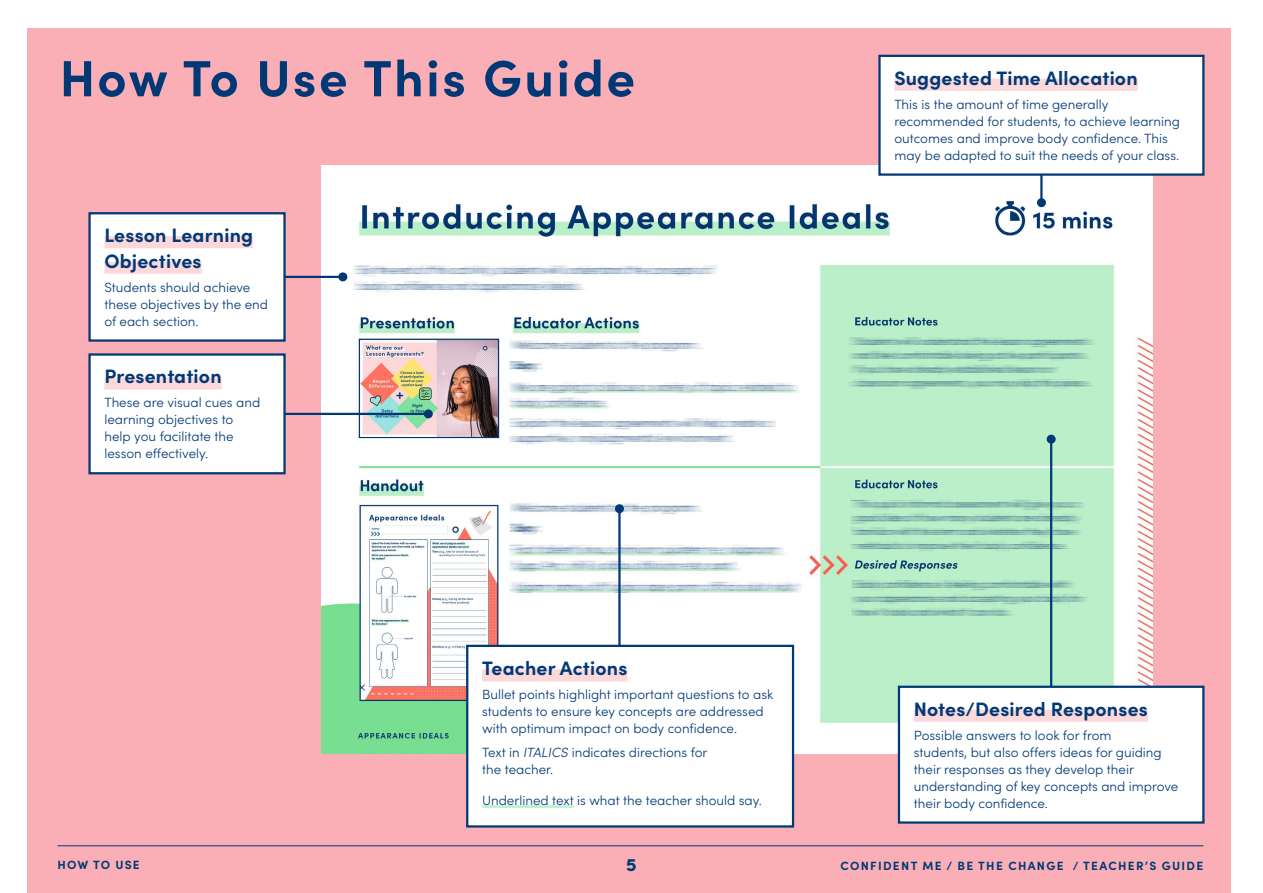
<style>
.page{position:relative;width:1263px;height:893px;background:#fff}
.page>*{position:absolute;margin:0;border:0;box-sizing:border-box;transform-origin:0 0}
.t1{font:700 51px "Sofia Pro";letter-spacing:.05em;color:#003976}
.t2{font:700 19.5px/25.5px "Sofia Pro";letter-spacing:.01em;color:#003976}
.t3{font:900 18px "Sofia Pro";color:#003976}
.t4{font:300 13.35px/17px "Sofia Pro";color:#003976}
.t5{font:700 12px "Sofia Pro";letter-spacing:.11em;color:#003976}
.s1{font-style:italic}
</style>
<div class="page">
<div style="left:28px;top:29px;width:1203px;height:864px;background:#faafb6"></div>
<img style="left:321px;top:165px;width:831px;height:589px">
<hr style="left:1040px;top:155px;width:2px;height:48px;background:#003976">
<div style="left:1037px;top:198px;width:9px;height:9px;background:#003976;border-radius:50%"></div>
<hr style="left:1050px;top:439px;width:2px;height:248px;background:#003976">
<div style="left:1047px;top:435px;width:9px;height:9px;background:#003976;border-radius:50%"></div>
<hr style="left:618px;top:509px;width:3px;height:138px;background:#003976">
<div style="left:615px;top:504px;width:9px;height:9px;background:#003976;border-radius:50%"></div>
<hr style="left:205px;top:276px;width:138px;height:2px;background:#003976">
<div style="left:338px;top:272px;width:9px;height:9px;background:#003976;border-radius:50%"></div>
<hr style="left:205px;top:413px;width:223px;height:2px;background:#003976">
<div style="left:424px;top:409px;width:9px;height:9px;background:#003976;border-radius:50%"></div>
<div style="left:90px;top:213px;width:194px;height:128px;background:#fff"></div>
<div style="left:104px;top:236px;width:149px;height:12px;background:#fdd8db"></div>
<div style="left:104px;top:262px;width:98px;height:12px;background:#fdd8db"></div>
<div style="left:88px;top:212px;width:198px;height:130px;border:2px solid #003976"></div>
<div style="left:90px;top:354px;width:194px;height:119px;background:#fff"></div>
<div style="left:104px;top:377px;width:118px;height:12px;background:#fdd8db"></div>
<div style="left:88px;top:353px;width:198px;height:121px;border:2px solid #003976"></div>
<div style="left:467px;top:646px;width:326px;height:180px;background:#fff"></div>
<div style="left:482px;top:669px;width:145px;height:12px;background:#fdd8db"></div>
<hr style="left:482px;top:805px;width:92px;height:3px;background:#c3f0d1">
<div style="left:466px;top:645px;width:328px;height:183px;border:2px solid #003976"></div>
<div style="left:899px;top:687px;width:304px;height:135px;background:#fff"></div>
<div style="left:914px;top:710px;width:234px;height:12px;background:#fdd8db"></div>
<div style="left:898px;top:686px;width:306px;height:138px;border:2px solid #003976"></div>
<div style="left:879px;top:56px;width:324px;height:119px;background:#fff"></div>
<div style="left:894px;top:79px;width:244px;height:12px;background:#fdd8db"></div>
<div style="left:878px;top:55px;width:326px;height:121px;border:2px solid #003976"></div>
<hr style="left:58px;top:845px;width:1145px;height:1px;background:#003976">
<h1 class="t1" style="left:60px;top:39px;width:577px">How To Use This Guide</h1>
<h2 class="t2" style="left:104px;top:221px;width:150px">Lesson Learning<br>Objectives</h2>
<p class="t4" style="left:104px;top:278px;width:165px">Students should achieve these objectives by the end of each section.</p>
<h2 class="t2" style="left:104px;top:362px;width:119px">Presentation</h2>
<p class="t4" style="left:104px;top:393px;width:157px">These are visual cues and learning objectives to help you facilitate the lesson effectively.</p>
<h2 class="t2" style="left:482px;top:654px;width:147px">Teacher Actions</h2>
<p class="t4" style="left:482px;top:685px;width:293px">Bullet points highlight important questions to ask students to ensure key concepts are addressed with optimum impact on body confidence.</p>
<p class="t4" style="left:482px;top:743px;width:227px">Text in <span class="s1">ITALICS</span> indicates directions for the teacher.</p>
<p class="t4" style="left:482px;top:791px;width:281px">Underlined text is what the teacher should say.</p>
<h2 class="t2" style="left:894px;top:64px;width:245px">Suggested Time Allocation</h2>
<p class="t4" style="left:894px;top:95px;width:287px">This is the amount of time generally recommended for students, to achieve learning outcomes and improve body confidence. This may be adapted to suit the needs of your class.</p>
<h2 class="t2" style="left:914px;top:694px;width:235px">Notes/Desired Responses</h2>
<p class="t4" style="left:914px;top:726px;width:266px">Possible answers to look for from<br>students, but also offers ideas for guiding their responses as they develop their understanding of key concepts and improve their body confidence.</p>
<p class="t5" style="left:58px;top:856px;width:84px">HOW TO USE</p>
<h3 class="t3" style="left:626px;top:850px;width:12px">5</h3>
<p class="t5" style="left:840px;top:856px;width:364px">CONFIDENT ME / BE THE CHANGE / TEACHER’S GUIDE</p>
</div>
